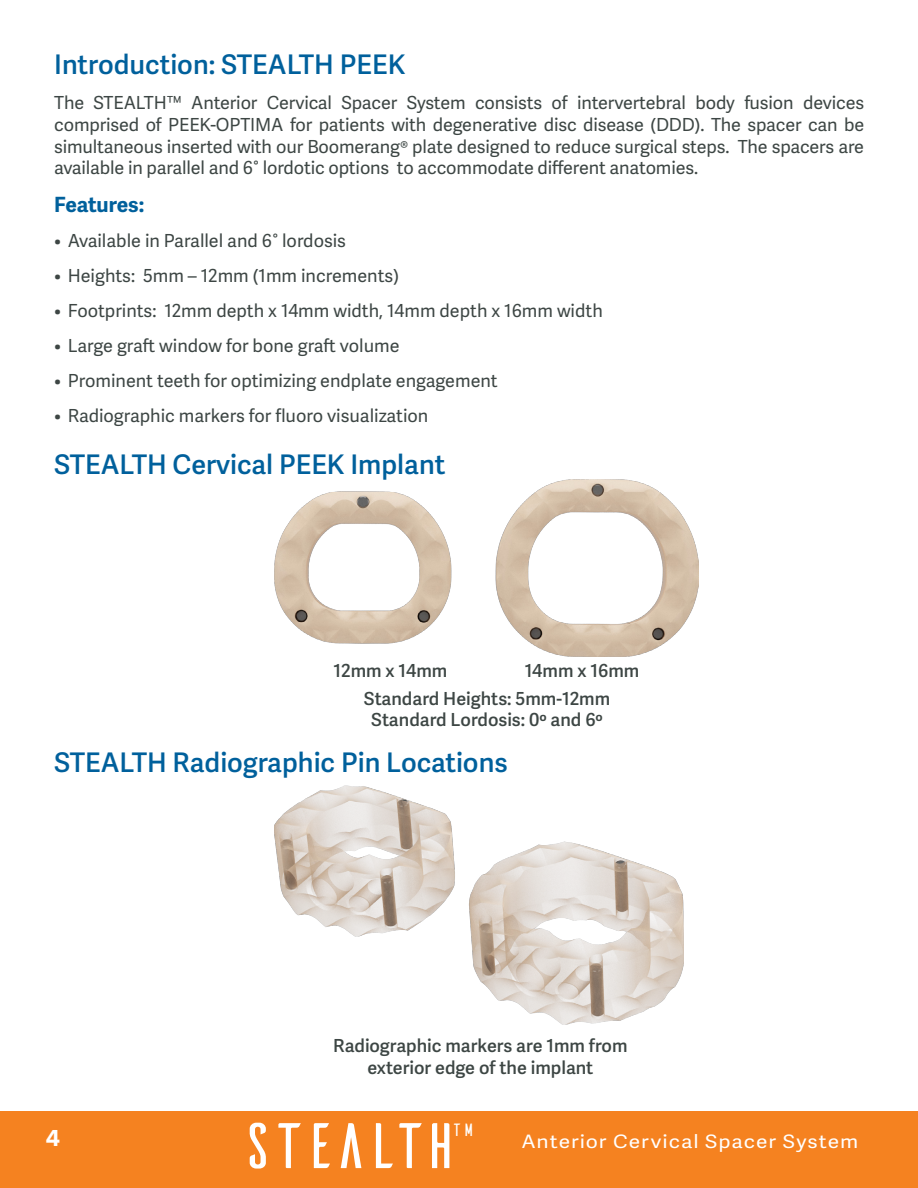
<style>
.page{position:relative;width:918px;height:1188px;background:#fff}
.page>*{position:absolute;margin:0;border:0;box-sizing:border-box;transform-origin:0 0}
.t1{font:64.2px "Ailerons";letter-spacing:-.15em;color:#fff;scale:1.13 1}
.t2{font:600 27px "Adelle Sans";color:#00609c}
.t3{font:700 24px "Proxima Nova";color:#fff}
.t4{font:700 21px "Adelle Sans";letter-spacing:-.01em;color:#00609c}
.t5{font:18.45px "Adelle Sans";letter-spacing:.045em;color:#fff;scale:1.13 1}
.t6{font:18px/21.6px "Adelle Sans";color:#3d4644;text-align:justify}
.t7{font:600 18px/27.5px "Adelle Sans";color:#3d4644}
.t8{font:17.85px "Ailerons";color:#fff;scale:1.13 1}
</style>
<div class="page">
<div style="left:0;top:1111px;width:918px;height:77px;background:#f58220"></div>
<img style="left:274px;top:480px;width:424px;height:177px">
<img style="left:274px;top:786px;width:409px;height:239px">
<h2 class="t2" style="left:54px;top:49px;width:353px">Introduction: STEALTH PEEK</h2>
<p class="t6" style="left:54px;top:93px;width:812px">The STEALTH™ Anterior Cervical Spacer System consists of intervertebral body fusion devices comprised of PEEK-OPTIMA for patients with degenerative disc disease (DDD). The spacer can be simultaneous inserted with our Boomerang® plate designed to reduce surgical steps. The spacers are available in parallel and 6° lordotic options to accommodate different anatomies.</p>
<p class="t4" style="left:54px;top:191px;width:92px">Features:</p>
<p class="t6" style="left:54px;top:230px;width:293px">• Available in Parallel and 6° lordosis</p>
<p class="t6" style="left:54px;top:265px;width:346px">• Heights: 5mm – 12mm (1mm increments)</p>
<p class="t6" style="left:54px;top:300px;width:550px">• Footprints: 12mm depth x 14mm width, 14mm depth x 16mm width</p>
<p class="t6" style="left:54px;top:335px;width:347px">• Large graft window for bone graft volume</p>
<p class="t6" style="left:54px;top:371px;width:445px">• Prominent teeth for optimizing endplate engagement</p>
<p class="t6" style="left:54px;top:406px;width:376px">• Radiographic markers for fluoro visualization</p>
<h2 class="t2" style="left:54px;top:448px;width:393px">STEALTH Cervical PEEK Implant</h2>
<p class="t7" style="left:364px;top:658px;width:248px;text-indent:-30px">12mm x 14mm<br>Standard Heights: 5mm-12mm</p>
<p class="t7" style="left:371px;top:707px;width:233px">Standard Lordosis: 0º and 6º</p>
<p class="t7" style="left:525px;top:658px;width:116px">14mm x 16mm</p>
<h2 class="t2" style="left:54px;top:747px;width:455px">STEALTH Radiographic Pin Locations</h2>
<p class="t7" style="left:333px;top:1036px;width:296px;line-height:21.6px;text-align:center">Radiographic markers are 1mm from exterior edge of the implant</p>
<h3 class="t3" style="left:46px;top:1120px;width:16px">4</h3>
<h1 class="t1" style="left:236px;top:1115px;width:202px">Stealth</h1>
<p class="t8" style="left:452px;top:1122px;width:22px">™</p>
<p class="t5" style="left:521px;top:1131px;width:300px">Anterior Cervical Spacer System</p>
</div>
